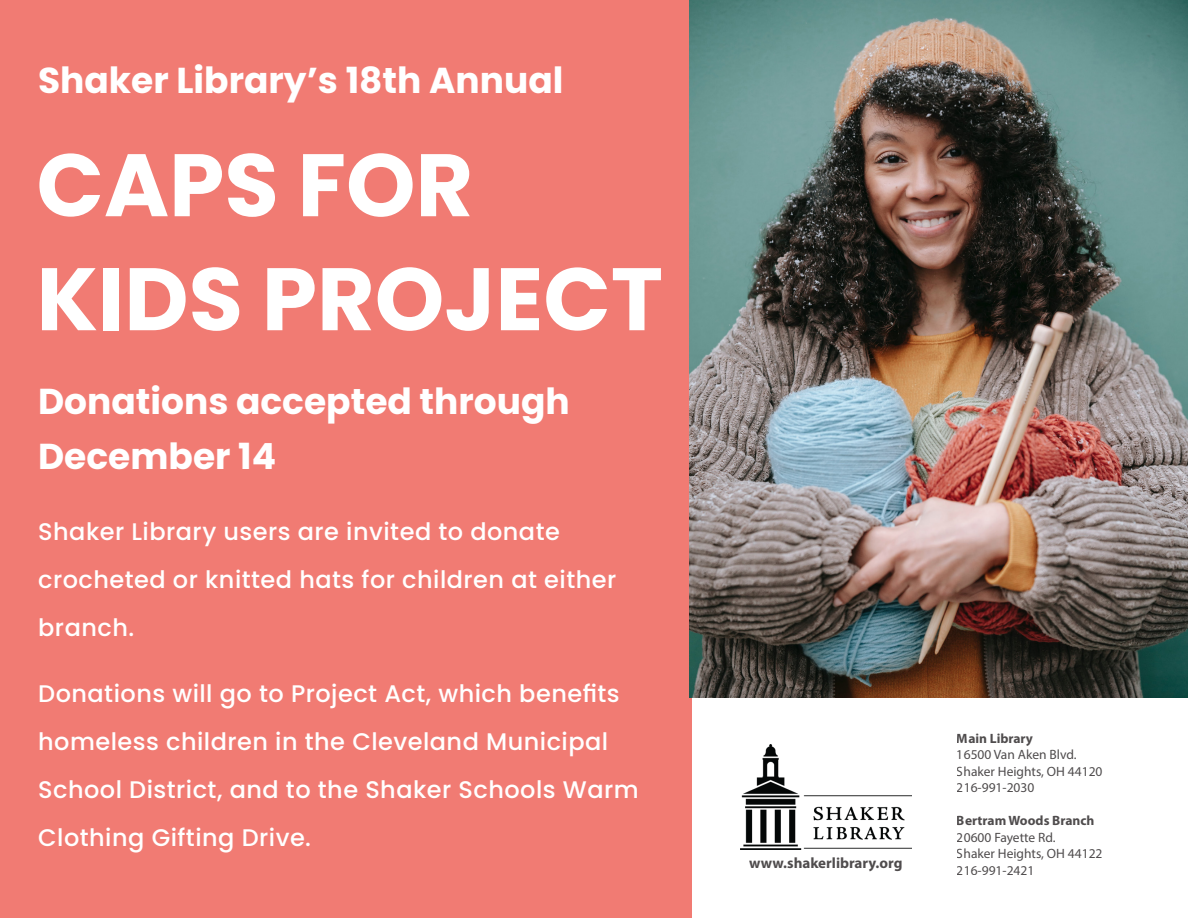
<style>
.page{position:relative;width:1188px;height:918px;background:#fff}
.page>*{position:absolute;margin:0;border:0;box-sizing:border-box;transform-origin:0 0}
.Main_Heading_-_Left{font:700 88.5px/114px "Poppins";color:#fff}
.Main_Heading_-_Left-2{font:700 36px/55.5px "Poppins";color:#fff}
.t1{font:500 24px/48px "Poppins";letter-spacing:.02em;color:#fff}
.t2{font:700 15px "Myriad Pro";color:#231f20}
.t3{font:13.5px/16.5px "Myriad Pro";color:#231f20}
.t4{font:700 13.5px "Myriad Pro";color:#231f20}
</style>
<div class="page">
<img style="left:741px;top:745px;width:170px;height:104px">
<div style="left:0;top:0;width:691px;height:918px;background:#f17b73"></div>
<img style="left:690px;top:0;width:498px;height:697px">
<p class="Main_Heading_-_Left-2" style="left:38px;top:53px;width:527px">Shaker Library’s 18th Annual</p>
<p class="Main_Heading_-_Left" style="left:36px;top:129px;width:628px">CAPS FOR<br>KIDS PROJECT</p>
<p class="Main_Heading_-_Left-2" style="left:38px;top:373px;width:533px">Donations accepted through<br>December 14</p>
<p class="t1" style="left:38px;top:508px;width:523px">Shaker Library users are invited to donate</p>
<p class="t1" style="left:38px;top:556px;width:580px">crocheted or knitted hats for children at either branch.</p>
<p class="t1" style="left:38px;top:670px;width:602px">Donations will go to Project Act, which benefits homeless children in the Cleveland Municipal School District, and to the Shaker Schools Warm Clothing Gifting Drive.</p>
<p class="t2" style="left:749px;top:853px;width:155px">www.shakerlibrary.org</p>
<p class="t4" style="left:957px;top:729px;width:78px">Main Library</p>
<p class="t3" style="left:957px;top:746px;width:147px">16500 Van Aken Blvd.<br>Shaker Heights, OH 44120<br>216-991-2030</p>
<p class="t4" style="left:957px;top:812px;width:139px">Bertram Woods Branch</p>
<p class="t3" style="left:957px;top:829px;width:147px">20600 Fayette Rd.<br>Shaker Heights, OH 44122<br>216-991-2421</p>
</div>
